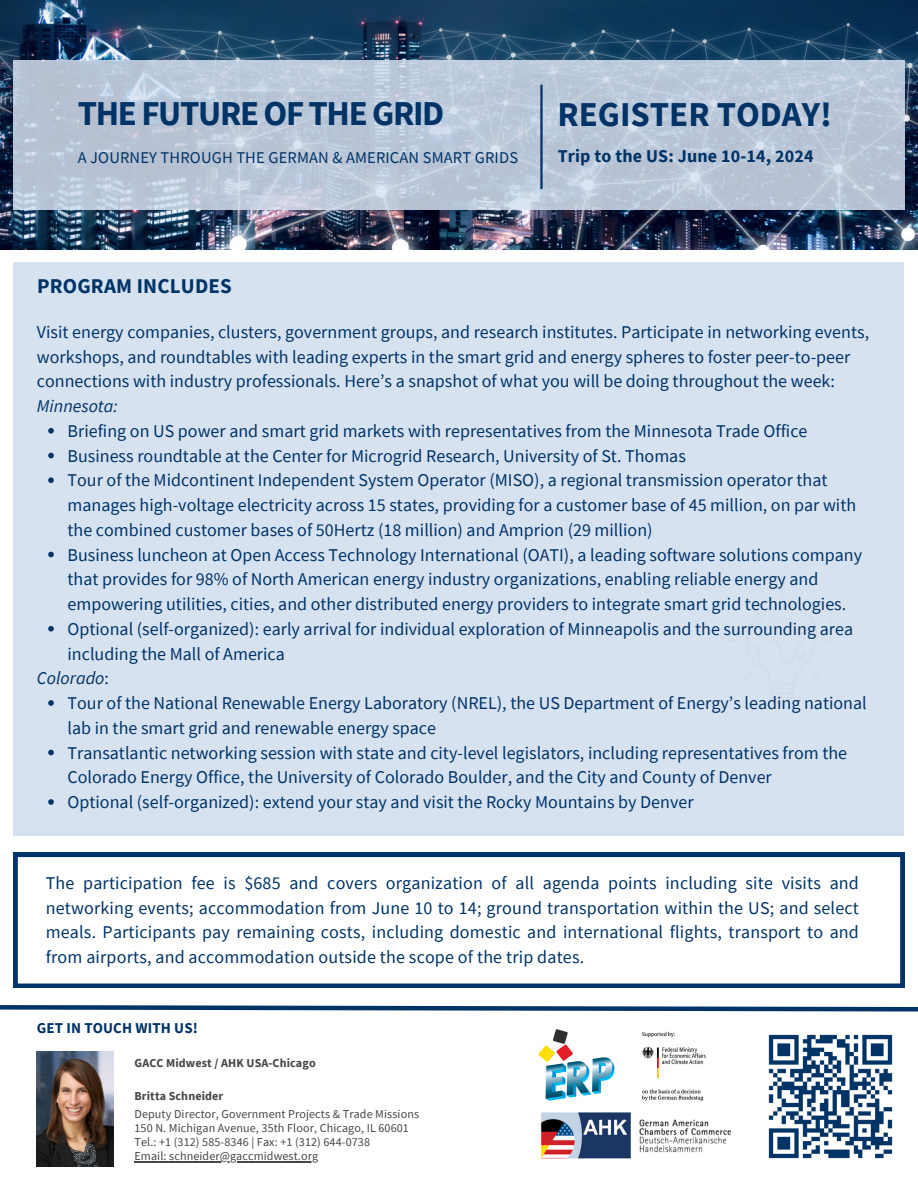
<style>
.page{position:relative;width:918px;height:1188px;background:#fff}
.page>*{position:absolute;margin:0;border:0;box-sizing:border-box;transform-origin:0 0}
.t1{font:700 34.8px "Source Sans Pro";letter-spacing:-.04em;color:#036}
.t2{font:700 34.8px "Source Sans Pro";color:#036}
.t3{font:700 21px "Source Sans Pro";letter-spacing:.01em;color:#036}
.t4{font:18px/24.8px "Source Sans Pro";color:#036;text-align:justify}
.t5{font:700 18px "Source Sans Pro";letter-spacing:.01em;color:#036}
.t6{font:italic 18px "Source Sans Pro";color:#036}
.t7{font:16.5px "Source Sans Pro";letter-spacing:.01em;color:#036}
.t8{font:700 15px "Source Sans Pro";letter-spacing:.01em;color:#036}
.t9{font:12.15px/14.1px "Source Sans Pro";letter-spacing:.01em;color:#474747}
.t10{font:700 12.15px "Source Sans Pro";letter-spacing:.01em;color:#474747}
.s1{font-style:normal}
</style>
<div class="page">
<img style="left:0;top:0;width:918px;height:249px">
<svg style="left:13px;top:60px;width:892px;height:149px;background:#bbc8d9"></svg>
<div style="left:13px;top:262px;width:891px;height:573px;background:#d7e2f1"></div>
<img style="left:37px;top:1052px;width:76px;height:114px">
<img style="left:538px;top:1029px;width:77px;height:72px">
<img style="left:642px;top:1031px;width:64px;height:70px">
<svg style="left:0;top:1005px;width:918px;height:7px"></svg>
<hr style="left:540px;top:85px;width:3px;height:104px;background:#036">
<svg style="left:13px;top:853px;width:891px;height:135px"></svg>
<img style="left:540px;top:1112px;width:191px;height:47px">
<img style="left:768px;top:1034px;width:125px;height:125px">
<svg style="left:48px;top:428px;width:6px;height:6px"></svg>
<svg style="left:48px;top:453px;width:6px;height:5px"></svg>
<svg style="left:48px;top:477px;width:6px;height:6px"></svg>
<svg style="left:48px;top:552px;width:6px;height:5px"></svg>
<svg style="left:48px;top:626px;width:6px;height:6px"></svg>
<svg style="left:48px;top:700px;width:6px;height:6px"></svg>
<svg style="left:48px;top:750px;width:6px;height:5px"></svg>
<svg style="left:48px;top:799px;width:6px;height:6px"></svg>
<hr style="left:135px;top:1161px;width:183px;height:1px;background:#474747">
<h1 class="t1" style="left:78px;top:91px;width:368px">THE FUTURE OF THE GRID</h1>
<h1 class="t2" style="left:557px;top:92px;width:276px">REGISTER TODAY!</h1>
<p class="t5" style="left:558px;top:144px;width:258px">Trip to the US: June 10-14, 2024</p>
<p class="t7" style="left:78px;top:147px;width:442px">A JOURNEY THROUGH THE GERMAN &amp; AMERICAN SMART GRIDS</p>
<p class="t3" style="left:37px;top:273px;width:196px">PROGRAM INCLUDES</p>
<p class="t4" style="left:37px;top:319px;width:834px;text-align:left">Visit energy companies, clusters, government groups, and research institutes. Participate in networking events, workshops, and roundtables with leading experts in the smart grid and energy spheres to foster peer-to-peer connections with industry professionals. Here’s a snapshot of what you will be doing throughout the week:</p>
<p class="t6" style="left:37px;top:394px;width:82px">Minnesota:</p>
<p class="t4" style="left:68px;top:418px;width:741px">Briefing on US power and smart grid markets with representatives from the Minnesota Trade Office</p>
<p class="t4" style="left:68px;top:443px;width:620px">Business roundtable at the Center for Microgrid Research, University of St. Thomas</p>
<p class="t4" style="left:68px;top:468px;width:762px">Tour of the Midcontinent Independent System Operator (MISO), a regional transmission operator that</p>
<p class="t4" style="left:68px;top:492px;width:790px">manages high-voltage electricity across 15 states, providing for a customer base of 45 million, on par with</p>
<p class="t4" style="left:68px;top:517px;width:587px">the combined customer bases of 50Hertz (18 million) and Amprion (29 million)</p>
<p class="t4" style="left:68px;top:542px;width:796px">Business luncheon at Open Access Technology International (OATI), a leading software solutions company</p>
<p class="t4" style="left:68px;top:567px;width:752px">that provides for 98% of North American energy industry organizations, enabling reliable energy and</p>
<p class="t4" style="left:68px;top:591px;width:780px">empowering utilities, cities, and other distributed energy providers to integrate smart grid technologies.</p>
<p class="t4" style="left:68px;top:616px;width:787px">Optional (self-organized): early arrival for individual exploration of Minneapolis and the surrounding area</p>
<p class="t4" style="left:68px;top:641px;width:219px">including the Mall of America</p>
<p class="t6" style="left:37px;top:667px;width:74px">Colorado<span class="s1">:</span></p>
<p class="t4" style="left:68px;top:690px;width:801px">Tour of the National Renewable Energy Laboratory (NREL), the US Department of Energy’s leading national</p>
<p class="t4" style="left:68px;top:715px;width:370px">lab in the smart grid and renewable energy space</p>
<p class="t4" style="left:68px;top:740px;width:781px">Transatlantic networking session with state and city-level legislators, including representatives from the</p>
<p class="t4" style="left:68px;top:765px;width:706px">Colorado Energy Office, the University of Colorado Boulder, and the City and County of Denver</p>
<p class="t4" style="left:68px;top:789px;width:628px">Optional (self-organized): extend your stay and visit the Rocky Mountains by Denver</p>
<p class="t4" style="left:46px;top:870px;width:815px">The participation fee is $685 and covers organization of all agenda points including site visits and networking events; accommodation from June 10 to 14; ground transportation within the US; and select meals. Participants pay remaining costs, including domestic and international flights, transport to and from airports, and accommodation outside the scope of the trip dates.</p>
<p class="t8" style="left:37px;top:1018px;width:162px">GET IN TOUCH WITH US!</p>
<p class="t10" style="left:135px;top:1055px;width:183px">GACC Midwest / AHK USA-Chicago</p>
<p class="t10" style="left:135px;top:1088px;width:90px">Britta Schneider</p>
<p class="t9" style="left:135px;top:1107px;width:286px">Deputy Director, Government Projects &amp; Trade Missions 150 N. Michigan Avenue, 35th Floor, Chicago, IL 60601<br>Tel.: +1 (312) 585-8346 | Fax: +1 (312) 644-0738<br>Email: schneider@gaccmidwest.org</p>
</div>
